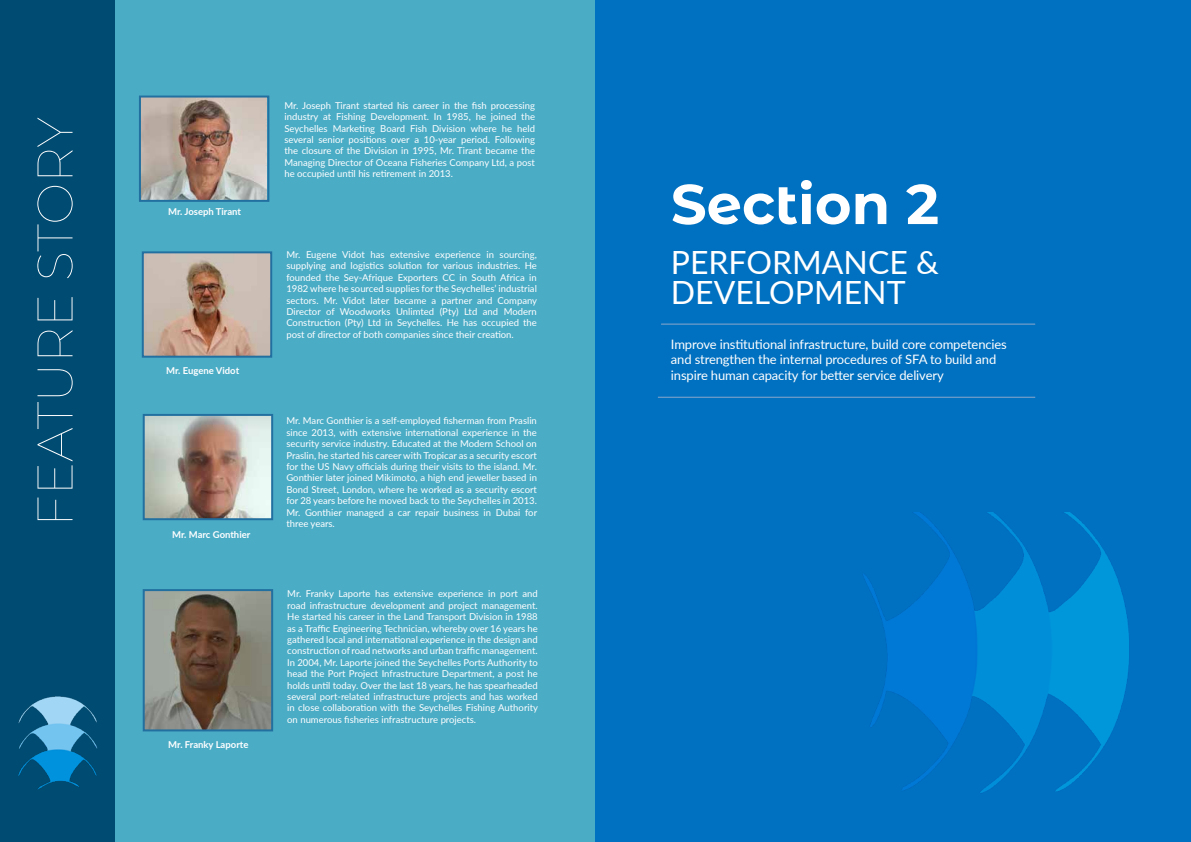
<style>
.page{position:relative;width:1191px;height:842px;background:#fff}
.page>*{position:absolute;margin:0;border:0;box-sizing:border-box;transform-origin:0 0}
.t1{font:700 56px "Montserrat Alternates";color:#fff}
.t2{font:100 50px "Montserrat";letter-spacing:-.005em;color:#fff}
.t3{font:32px/30px "Lato";color:#fff}
.t4{font:13px/15.6px "Lato";letter-spacing:-.01em;color:#fff}
.t5{font:9.5px/11.4px "Lato";color:#fff;text-align:justify}
.t6{font:700 9.5px "Lato";color:#fff}
</style>
<div class="page">
<div style="left:0;top:0;width:595px;height:842px;background:#4bacc6"></div>
<div style="left:0;top:0;width:115px;height:842px;background:#004b72"></div>
<img style="left:18px;top:696px;width:80px;height:94px">
<div style="left:595px;top:0;width:596px;height:842px;background:#0070c0"></div>
<hr style="left:661px;top:324px;width:374px;height:1px;background:#8da8cb">
<hr style="left:658px;top:397px;width:377px;height:1px;background:#8da8cb">
<img style="left:863px;top:512px;width:266px;height:281px">
<img style="left:142px;top:99px;width:124px;height:100px">
<div style="left:139px;top:96px;width:130px;height:106px;border:2px solid #2270a0"></div>
<img style="left:146px;top:417px;width:124px;height:100px">
<div style="left:143px;top:414px;width:130px;height:106px;border:2px solid #2270a0"></div>
<img style="left:146px;top:592px;width:124px;height:136px">
<div style="left:143px;top:589px;width:130px;height:142px;border:2px solid #2270a0"></div>
<img style="left:145px;top:254px;width:124px;height:101px">
<div style="left:142px;top:251px;width:130px;height:107px;border:2px solid #2270a0"></div>
<h2 class="t2" style="left:21px;top:527px;width:411px;rotate:-90deg">FEATURE STORY</h2>
<p class="t6" style="left:168px;top:205px;width:74px">Mr. Joseph Tirant</p>
<p class="t6" style="left:166px;top:364px;width:74px">Mr. Eugene Vidot</p>
<p class="t6" style="left:172px;top:527px;width:80px">Mr. Marc Gonthier</p>
<p class="t6" style="left:168px;top:737px;width:82px">Mr. Franky Laporte</p>
<p class="t5" style="left:284px;top:99px;width:252px">Mr. Joseph Tirant started his career in the fish processing industry at Fishing Development. In 1985, he joined the Seychelles Marketing Board Fish Division where he held several senior positions over a 10-year period. Following the closure of the Division in 1995, Mr. Tirant became the Managing Director of Oceana Fisheries Company Ltd, a post he occupied until his retirement in 2013.</p>
<p class="t5" style="left:286px;top:248px;width:252px">Mr. Eugene Vidot has extensive experience in sourcing, supplying and logistics solution for various industries. He founded the Sey-Afrique Exporters CC in South Africa in 1982 where he sourced supplies for the Seychelles’ industrial sectors. Mr. Vidot later became a partner and Company Director of Woodworks Unlimted (Pty) Ltd and Modern Construction (Pty) Ltd in Seychelles. He has occupied the post of director of both companies since their creation.</p>
<p class="t5" style="left:286px;top:415px;width:252px">Mr. Marc Gonthier is a self-employed fisherman from Praslin since 2013, with extensive international experience in the security service industry. Educated at the Modern School on Praslin, he started his career with Tropicar as a security escort for the US Navy officials during their visits to the island. Mr.<br>Gonthier later joined Mikimoto, a high end jeweller based in Bond Street, London, where he worked as a security escort for 28 years before he moved back to the Seychelles in 2013.<br>Mr. Gonthier managed a car repair business in Dubai for three years.</p>
<p class="t5" style="left:287px;top:588px;width:252px">Mr. Franky Laporte has extensive experience in port and road infrastructure development and project management.<br>He started his career in the Land Transport Division in 1988 as a Traffic Engineering Technician, whereby over 16 years he gathered local and international experience in the design and construction of road networks and urban traffic management.<br>In 2004, Mr. Laporte joined the Seychelles Ports Authority to head the Port Project Infrastructure Department, a post he holds until today. Over the last 18 years, he has spearheaded several port-related infrastructure projects and has worked in close collaboration with the Seychelles Fishing Authority on numerous fisheries infrastructure projects.</p>
<h1 class="t1" style="left:671px;top:164px;width:270px">Section 2</h1>
<h3 class="t3" style="left:671px;top:246px;width:269px">PERFORMANCE &amp;<br>DEVELOPMENT</h3>
<h3 class="t4" style="left:671px;top:335px;width:337px">Improve institutional infrastructure, build core competencies and strengthen the internal procedures of SFA to build and inspire human capacity for better service delivery</h3>
</div>
